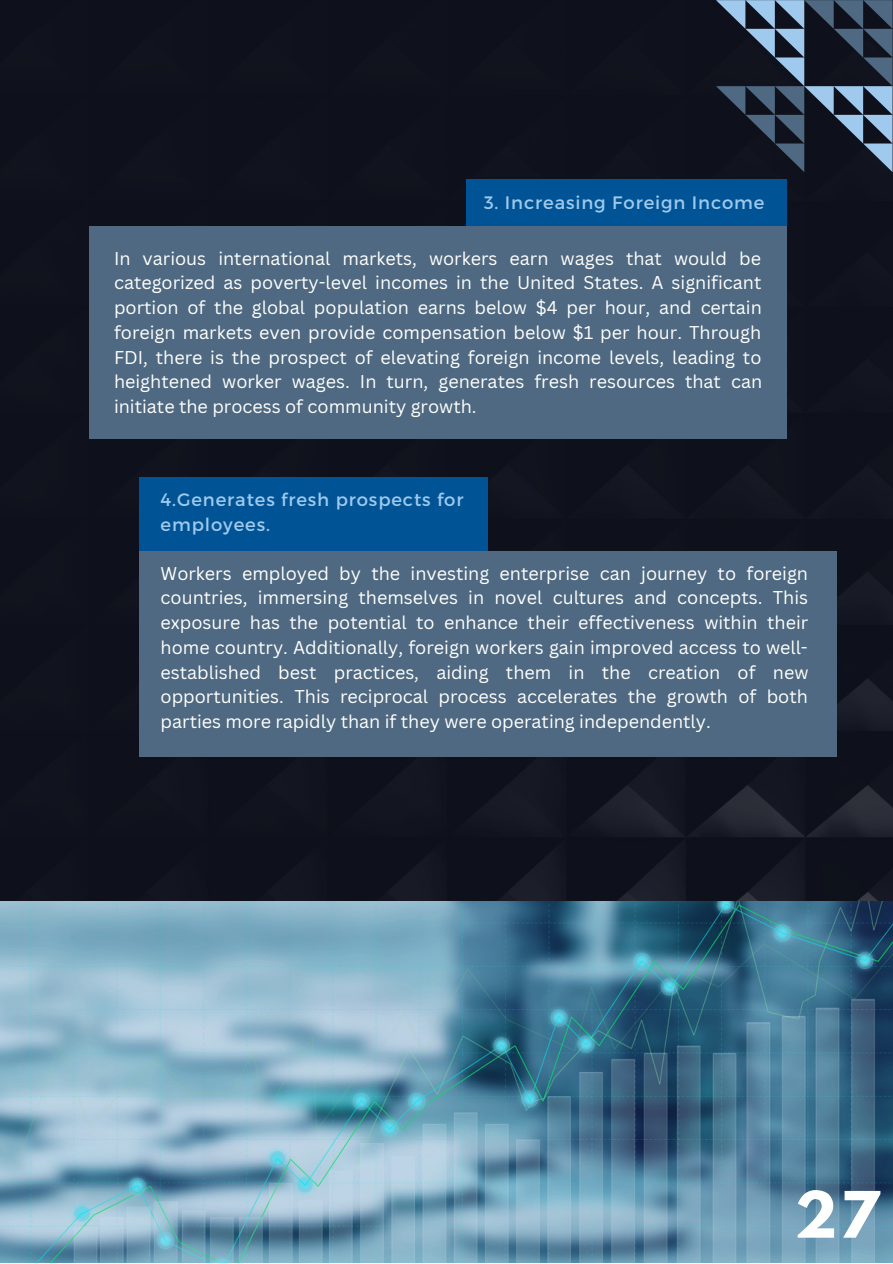
<style>
.page{position:relative;width:893px;height:1264px;background:#fff}
.page>*{position:absolute;margin:0;border:0;box-sizing:border-box;transform-origin:0 0}
.t1{font:700 56.7px "League Spartan";color:#fff}
.t2{font:18px/24.8px "Canva Sans";color:#fff;text-align:justify}
.t3{font:18px/24.8px "Montserrat";letter-spacing:.05em;color:#a0c9ee}
</style>
<div class="page">
<div style="left:0;top:0;width:892px;height:901px;background:#0e111c"></div>
<div style="left:467px;top:179px;width:319px;height:259px;background:#005495"></div>
<svg style="left:716px;top:0;width:176px;height:172px;background:#313e4f"></svg>
<img style="left:0;top:901px;width:892px;height:361px">
<div style="left:89px;top:226px;width:697px;height:212px;background:#4e6981"></div>
<div style="left:139px;top:477px;width:349px;height:242px;background:#005495"></div>
<div style="left:139px;top:551px;width:698px;height:205px;background:#4e6981"></div>
<p class="t3" style="left:484px;top:189px;width:282px">3. Increasing Foreign Income</p>
<p class="t2" style="left:114px;top:245px;width:649px">In various international markets, workers earn wages that would be categorized as poverty-level incomes in the United States. A significant portion of the global population earns below $4 per hour, and certain foreign markets even provide compensation below $1 per hour. Through FDI, there is the prospect of elevating foreign income levels, leading to heightened worker wages. In turn, generates fresh resources that can initiate the process of community growth.</p>
<p class="t3" style="left:161px;top:486px;width:304px">4.Generates fresh prospects for employees.</p>
<p class="t2" style="left:161px;top:560px;width:649px">Workers employed by the investing enterprise can journey to foreign countries, immersing themselves in novel cultures and concepts. This exposure has the potential to enhance their effectiveness within their home country. Additionally, foreign workers gain improved access to well&shy;established best practices, aiding them in the creation of new opportunities. This reciprocal process accelerates the growth of both parties more rapidly than if they were operating independently.</p>
<p class="t1" style="left:794px;top:1186px;width:86px">27</p>
</div>
